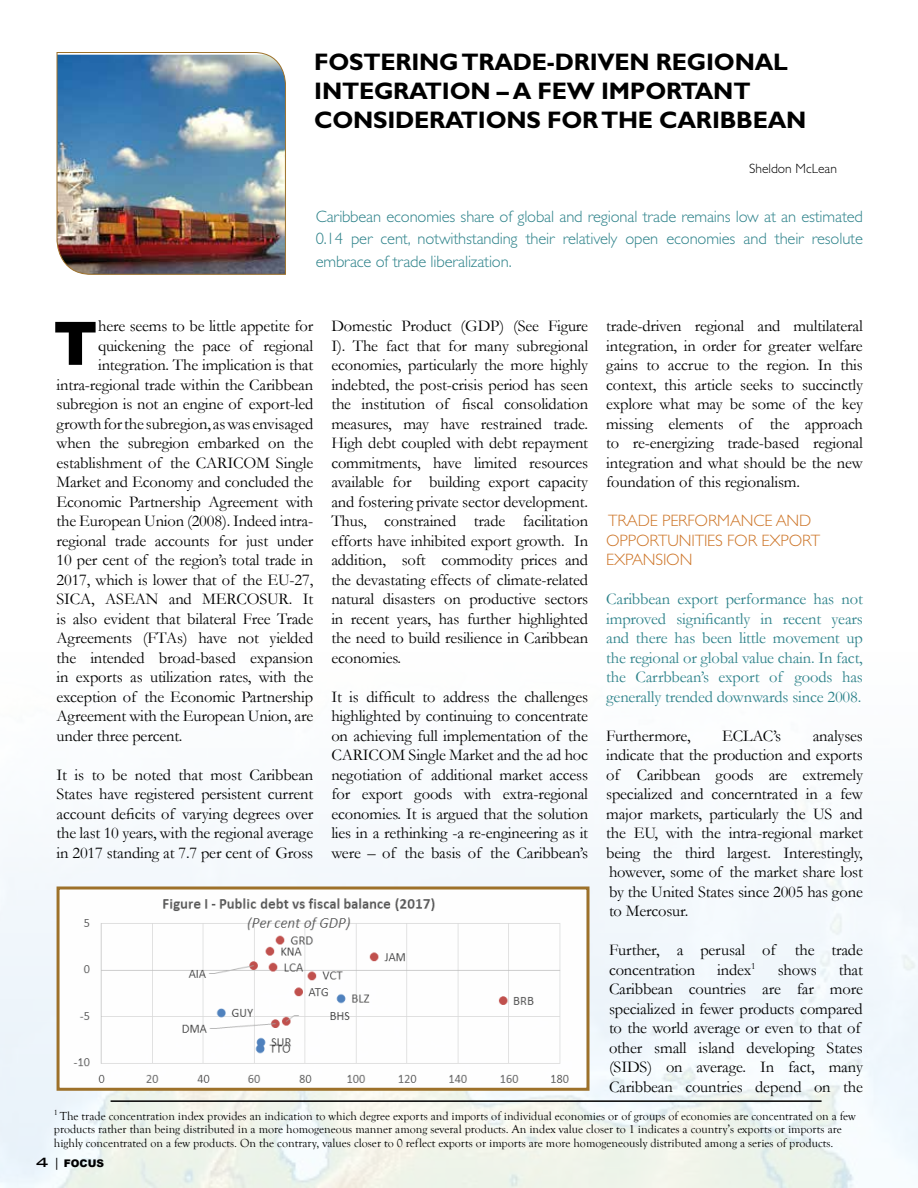
<style>
.page{position:relative;width:918px;height:1188px;background:#fff}
.page>*{position:absolute;margin:0;border:0;box-sizing:border-box;transform-origin:0 0}
.t1{font:900 60px "Arial";color:#000}
.t2{font:700 24px/28.8px "Gill Sans Std";letter-spacing:-.01em;color:#000}
.t3{font:16.5px/19.5px "Garamond";letter-spacing:-.01em;color:#000;text-align:justify}
.t4{font:16.5px/19.5px "Garamond";letter-spacing:-.01em;color:#2d828a;text-align:justify}
.t5{font:300 16.5px/22.5px "Gill Sans Std";letter-spacing:-.01em;color:#2d828a;text-align:justify}
.t6{font:300 16.5px/19.5px "Gill Sans Std";letter-spacing:-.01em;color:#cd7528}
.t7{font:300 13.5px "Gill Sans Std";color:#000}
.t8{font:12px/13.5px "Goudy Old Style T";color:#000}
.t9{font:900 10.5px "Arial";color:#000}
.s1{font-family:"Bank Gothic BT";font-weight:500;font-size:18px}
.s2{font-family:"Bank Gothic BT";font-weight:500;font-size:12px}
</style>
<div class="page">
<img style="left:56px;top:52px;width:230px;height:223px">
<hr style="left:111px;top:1100px;width:711px;height:2px;background:#000">
<img style="left:73px;top:898px;width:496px;height:185px">
<div style="left:57px;top:886px;width:533px;height:205px;border:3px solid #9d712a"></div>
<h2 class="t2" style="left:314px;top:48px;width:494px">FOSTERING TRADE-DRIVEN REGIONAL<br>INTEGRATION – A FEW IMPORTANT<br>CONSIDERATIONS FOR THE CARIBBEAN</h2>
<p class="t7" style="left:749px;top:161px;width:89px">Sheldon McLean</p>
<p class="t5" style="left:316px;top:205px;width:549px">Caribbean economies share of global and regional trade remains low at an estimated 0.14 per cent, notwithstanding their relatively open economies and their resolute embrace of trade liberalization.</p>
<p class="t3" style="left:98px;top:316px;width:217px">here seems to be little appetite for</p>
<p class="t3" style="left:98px;top:335px;width:217px">quickening the pace of regional</p>
<p class="t3" style="left:98px;top:355px;width:217px">integration. The implication is that</p>
<p class="t3" style="left:57px;top:374px;width:258px">intra-regional trade within the Caribbean</p>
<p class="t3" style="left:57px;top:394px;width:258px">subregion is not an engine of export-led</p>
<p class="t3" style="left:57px;top:413px;width:258px">growth for the subregion, as was envisaged</p>
<p class="t3" style="left:57px;top:433px;width:258px">when the subregion embarked on the</p>
<p class="t3" style="left:57px;top:452px;width:258px">establishment of the CARICOM Single</p>
<p class="t3" style="left:57px;top:472px;width:258px">Market and Economy and concluded the</p>
<p class="t3" style="left:57px;top:491px;width:258px">Economic Partnership Agreement with</p>
<p class="t3" style="left:57px;top:511px;width:258px">the European Union (2008). Indeed intra-</p>
<p class="t3" style="left:57px;top:530px;width:258px">regional trade accounts for just under</p>
<p class="t3" style="left:57px;top:550px;width:258px">10 per cent of the region’s total trade in</p>
<p class="t3" style="left:57px;top:569px;width:258px">2017, which is lower that of the EU-27,</p>
<p class="t3" style="left:57px;top:589px;width:258px">SICA, ASEAN and MERCOSUR. It</p>
<p class="t3" style="left:57px;top:608px;width:258px">is also evident that bilateral Free Trade</p>
<p class="t3" style="left:57px;top:628px;width:258px">Agreements (FTAs) have not yielded</p>
<p class="t3" style="left:57px;top:647px;width:258px">the intended broad-based expansion</p>
<p class="t3" style="left:57px;top:667px;width:258px">in exports as utilization rates, with the</p>
<p class="t3" style="left:57px;top:686px;width:258px">exception of the Economic Partnership</p>
<p class="t3" style="left:57px;top:706px;width:258px">Agreement with the European Union, are</p>
<p class="t3" style="left:57px;top:725px;width:128px">under three percent.</p>
<p class="t3" style="left:57px;top:764px;width:258px">It is to be noted that most Caribbean States have registered persistent current account deficits of varying degrees over the last 10 years, with the regional average in 2017 standing at 7.7 per cent of Gross</p>
<h1 class="t1" style="left:54px;top:300px;width:45px">T</h1>
<p class="t3" style="left:331px;top:316px;width:258px">Domestic Product (GDP) (See Figure I). The fact that for many subregional economies, particularly the more highly indebted, the post-crisis period has seen the institution of fiscal consolidation measures, may have restrained trade.<br>High debt coupled with debt repayment commitments, have limited resources available for building export capacity and fostering private sector development.<br>Thus, constrained trade facilitation efforts have inhibited export growth. In addition, soft commodity prices and the devastating effects of climate-related natural disasters on productive sectors in recent years, has further highlighted the need to build resilience in Caribbean economies.</p>
<p class="t3" style="left:331px;top:686px;width:258px">It is difficult to address the challenges highlighted by continuing to concentrate on achieving full implementation of the CARICOM Single Market and the ad hoc negotiation of additional market access for export goods with extra-regional economies. It is argued that the solution lies in a rethinking -a re-engineering as it were – of the basis of the Caribbean’s</p>
<p class="t3" style="left:606px;top:316px;width:258px">trade-driven regional and multilateral integration, in order for greater welfare gains to accrue to the region. In this context, this article seeks to succinctly explore what may be some of the key missing elements of the approach to re-energizing trade-based regional integration and what should be the new foundation of this regionalism.</p>
<p class="t6" style="left:606px;top:511px;width:216px">TRADE PERFORMANCE AND<br>OPPORTUNITIES FOR EXPORT<br>EXPANSION</p>
<p class="t4" style="left:606px;top:589px;width:258px">Caribbean export performance has not improved significantly in recent years and there has been little movement up the regional or global value chain. In fact, the Carrbbean’s export of goods has generally trended downwards since 2008.</p>
<p class="t3" style="left:606px;top:726px;width:86px">Furthermore,</p>
<p class="t3" style="left:722px;top:726px;width:61px">ECLAC’s</p>
<p class="t3" style="left:606px;top:726px;width:258px;text-indent:207px">analyses indicate that the production and exports of Caribbean goods are extremely specialized and concerntrated in a few major markets, particularly the US and the EU, with the intra-regional market being the third largest. Interestingly, however, some of the market share lost by the United States since 2005 has gone to Mercosur.</p>
<p class="t3" style="left:609px;top:940px;width:255px">Further, a perusal of the trade concentration</p>
<p class="t3" style="left:717px;top:960px;width:40px">index<sup>1</sup></p>
<p class="t3" style="left:778px;top:959px;width:40px">shows</p>
<p class="t3" style="left:609px;top:959px;width:255px;text-align:left;text-indent:230px">that<br>Caribbean countries are far more specialized in fewer products compared to the world average or even to that of other small island developing States (SIDS) on average. In fact, many<br>Caribbean countries depend on the</p>
<p class="t8" style="left:54px;top:1110px;width:803px"><sup>1</sup> The trade concentration index provides an indication to which degree exports and imports of individual economies or of groups of economies are concentrated on a few products rather than being distributed in a more homogeneous manner among several products. An index value closer to 1 indicates a country’s exports or imports are highly concentrated on a few products. On the contrary, values closer to 0 reflect exports or imports are more homogeneously distributed among a series of products.</p>
<p class="t9" style="left:35px;top:1155px;width:70px"><span class="s1">4</span> <span class="s2">|</span> FOCUS</p>
</div>
